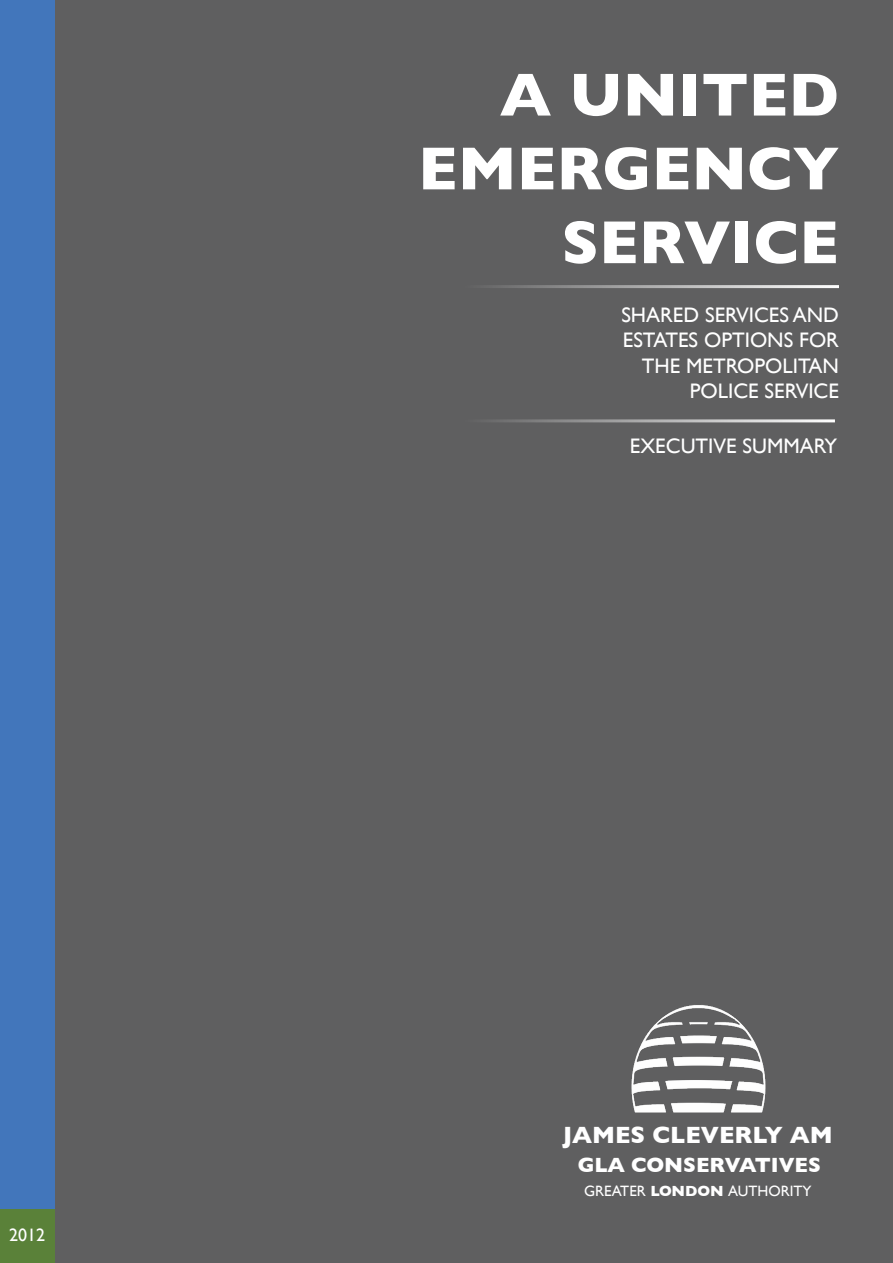
<style>
.page{position:relative;width:893px;height:1263px;background:#5f5f60}
.page>*{position:absolute;margin:0;border:0;box-sizing:border-box;transform-origin:0 0}
.t1{font:700 61.5px/73.8px "Gill Sans";color:#fff;text-align:right}
.t2{font:700 24px "Gill Sans";color:#fff}
.t3{font:21px/25.2px "Gill Sans";color:#fff;text-align:right}
.t4{font:700 21px "Gill Sans";color:#fff}
.t5{font:18px "Gill Sans";color:#fff}
.t6{font:15px "Gill Sans";color:#fff}
.s1{font-weight:700}
</style>
<div class="page">
<img style="left:631px;top:1005px;width:135px;height:108px">
<div style="left:0;top:1165px;width:54px;height:98px;background:#5a8139"></div>
<div style="left:0;top:0;width:54px;height:1209px;background:#4276bb"></div>
<hr style="left:465px;top:419px;width:370px;height:3px;background:#fff">
<hr style="left:465px;top:285px;width:374px;height:3px;background:#fff">
<p class="t5" style="left:9px;top:1225px;width:37px">2012</p>
<h1 class="t1" style="left:418px;top:57px;width:422px">A UNITED<br>EMERGENCY<br>SERVICE</h1>
<p class="t3" style="left:621px;top:302px;width:219px">SHARED SERVICES AND<br>ESTATES OPTIONS FOR<br>THE METROPOLITAN<br>POLICE SERVICE</p>
<p class="t3" style="left:630px;top:433px;width:209px">EXECUTIVE SUMMARY</p>
<p class="t2" style="left:563px;top:1121px;width:271px">JAMES CLEVERLY AM</p>
<p class="t4" style="left:578px;top:1153px;width:245px">GLA CONSERVATIVES</p>
<p class="t6" style="left:584px;top:1182px;width:229px">GREATER <span class="s1">LONDON</span> AUTHORITY</p>
</div>
